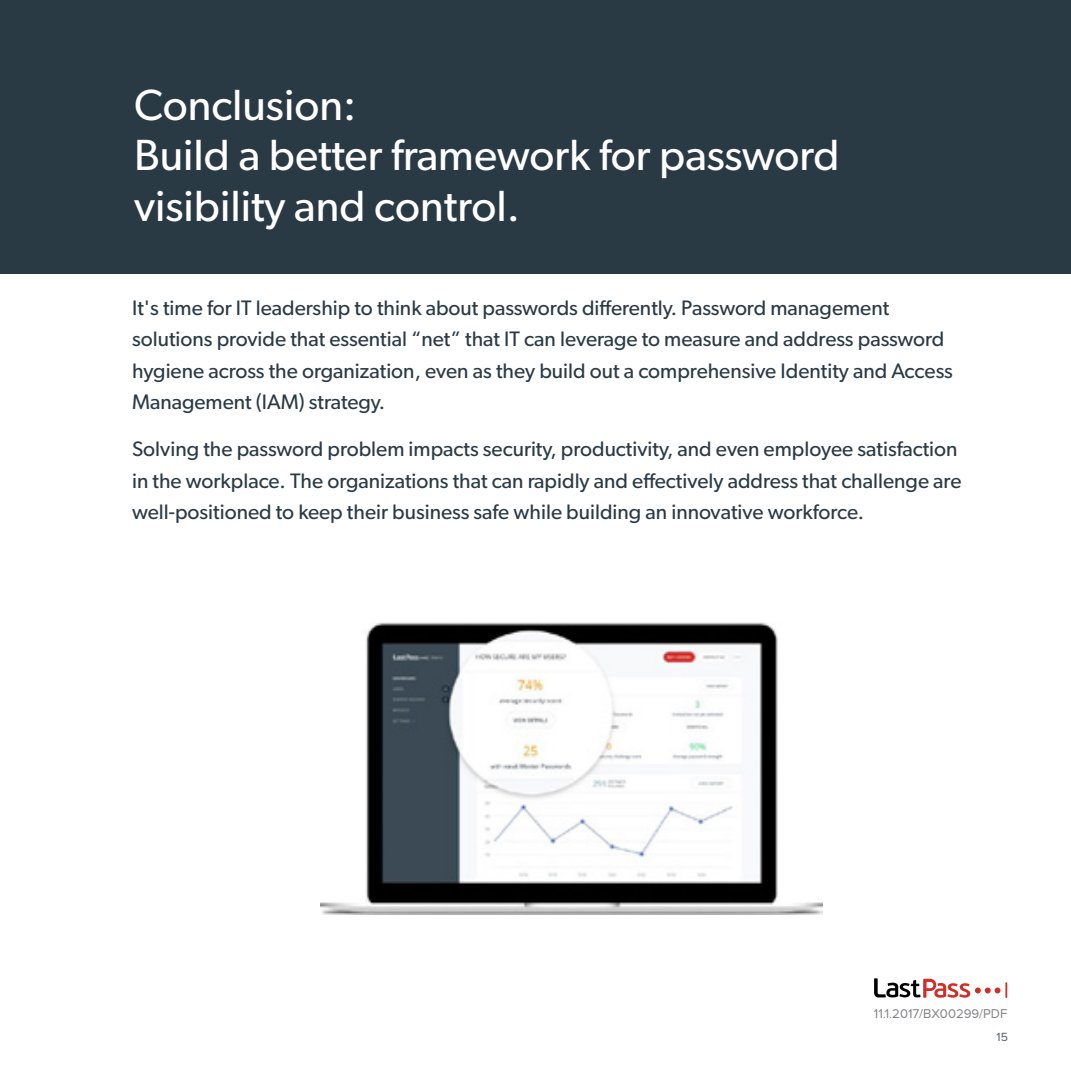
<style>
.page{position:relative;width:1071px;height:1071px;background:#fff}
.page>*{position:absolute;margin:0;border:0;box-sizing:border-box;transform-origin:0 0}
.t1{font:43.75px/50.4px "Gibson";color:#fff}
.t2{font:21px/31.5px "Gibson";color:#2a3a45}
.t3{font:13.12px "Proxima Nova A";color:#808285}
.t4{font:12.25px "Proxima Nova";color:#525d65}
</style>
<div class="page">
<svg style="left:874px;top:978px;width:133px;height:20px"></svg>
<div style="left:0;top:0;width:1071px;height:273px;background:#2a3a45"></div>
<img style="left:320px;top:622px;width:503px;height:293px">
<h1 class="t1" style="left:134px;top:79px;width:707px">Conclusion:<br>Build a better framework for password visibility and control.</h1>
<p class="t2" style="left:132px;top:291px;width:822px">It's time for IT leadership to think about passwords differently. Password management solutions provide that essential “net” that IT can leverage to measure and address password hygiene across the organization, even as they build out a comprehensive Identity and Access Management (IAM) strategy.</p>
<p class="t2" style="left:132px;top:433px;width:831px">Solving the password problem impacts security, productivity, and even employee satisfaction in the workplace. The organizations that can rapidly and effectively address that challenge are well-positioned to keep their business safe while building an innovative workforce.</p>
<p class="t3" style="left:874px;top:1007px;width:135px">11.1.2017/BX00299/PDF</p>
<p class="t4" style="left:997px;top:1031px;width:13px">15</p>
</div>
